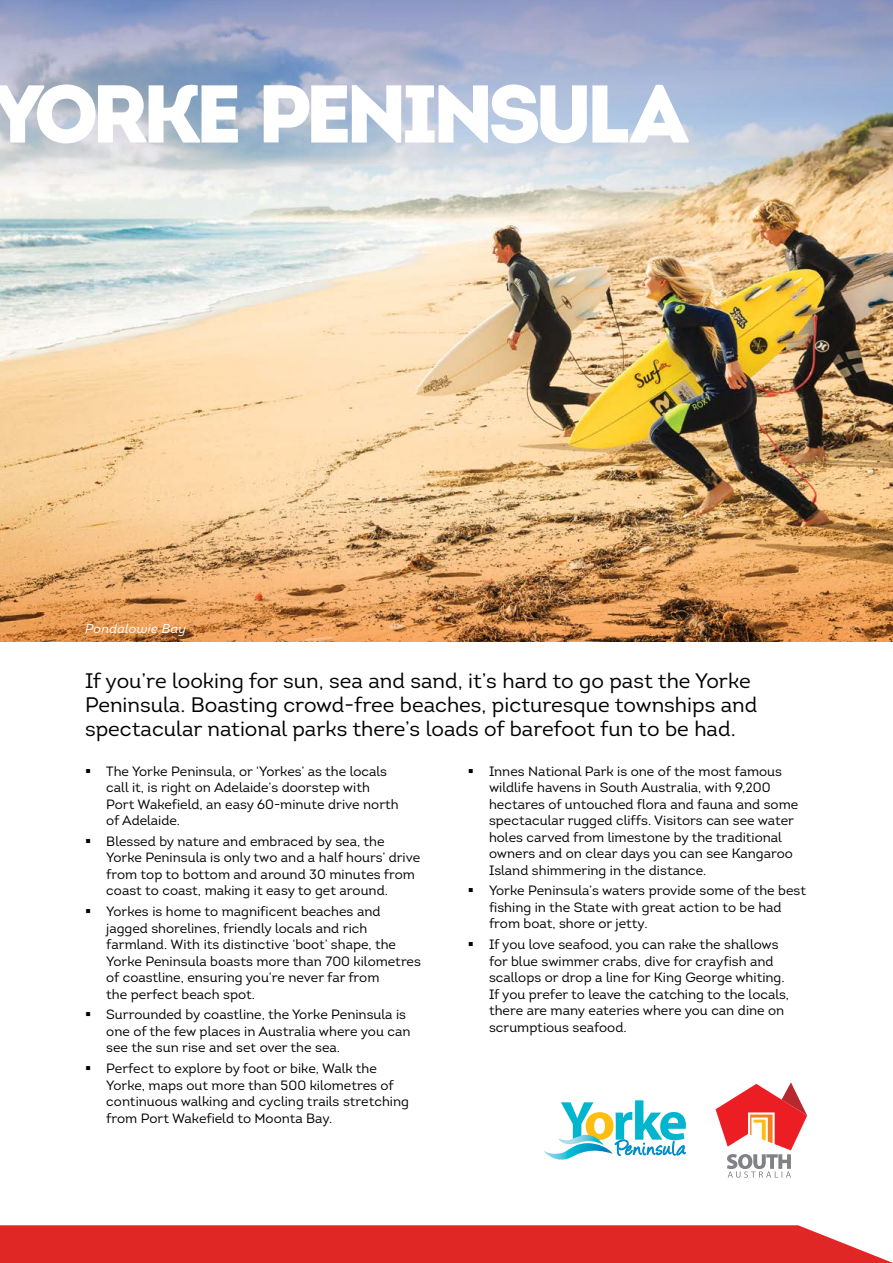
<style>
.page{position:relative;width:893px;height:1263px;background:#fff}
.page>*{position:absolute;margin:0;border:0;box-sizing:border-box;transform-origin:0 0}
.t1{font:900 81.6px "Intro";letter-spacing:-.075em;color:#fff}
.t2{font:21px/24px "Intro";color:#000}
.t3{font:13.5px/16.5px "Intro";color:#000}
.t4{font:italic 12.75px "Intro";letter-spacing:.02em;color:#fff}
</style>
<div class="page">
<svg style="left:0;top:1225px;width:893px;height:38px;background:#e23433"></svg>
<svg style="left:715px;top:1082px;width:92px;height:96px"></svg>
<svg style="left:544px;top:1100px;width:142px;height:60px"></svg>
<img style="left:0;top:196px;width:893px;height:309px">
<img style="left:0;top:505px;width:893px;height:136px">
<svg style="left:0;top:0;width:893px;height:196px;background:#b1bace"></svg>
<h1 class="t1" style="left:-9px;top:60px;width:698px">YORKE PENINSULA</h1>
<p class="t4" style="left:85px;top:621px;width:103px">Pondalowie Bay</p>
<h2 class="t2" style="left:85px;top:668px;width:674px">If you’re looking for sun, sea and sand, it’s hard to go past the Yorke<br>Peninsula. Boasting crowd-free beaches, picturesque townships and spectacular national parks there’s loads of barefoot fun to be had.</h2>
<p class="t3" style="left:106px;top:762px;width:294px;text-indent:-21px">▪ The Yorke Peninsula, or ‘Yorkes’ as the locals call it, is right on Adelaide’s doorstep with Port Wakefield, an easy 60-minute drive north of Adelaide.</p>
<p class="t3" style="left:106px;top:833px;width:315px;text-indent:-21px">▪ Blessed by nature and embraced by sea, the Yorke Peninsula is only two and a half hours’ drive from top to bottom and around 30 minutes from coast to coast, making it easy to get around.</p>
<p class="t3" style="left:106px;top:903px;width:316px;text-indent:-21px">▪ Yorkes is home to magnificent beaches and jagged shorelines, friendly locals and rich farmland. With its distinctive ‘boot’ shape, the Yorke Peninsula boasts more than 700 kilometres of coastline, ensuring you’re never far from<br>the perfect beach spot.</p>
<p class="t3" style="left:106px;top:1006px;width:306px;text-indent:-21px">▪ Surrounded by coastline, the Yorke Peninsula is one of the few places in Australia where you can see the sun rise and set over the sea.</p>
<p class="t3" style="left:106px;top:1060px;width:304px;text-indent:-21px">▪ Perfect to explore by foot or bike, Walk the Yorke, maps out more than 500 kilometres of continuous walking and cycling trails stretching from Port Wakefield to Moonta Bay.</p>
<p class="t3" style="left:489px;top:762px;width:311px;text-indent:-21px">▪ Innes National Park is one of the most famous wildlife havens in South Australia, with 9,200 hectares of untouched flora and fauna and some spectacular rugged cliffs. Visitors can see water holes carved from limestone by the traditional owners and on clear days you can see Kangaroo Island shimmering in the distance.</p>
<p class="t3" style="left:489px;top:882px;width:319px;text-indent:-21px">▪ Yorke Peninsula’s waters provide some of the best fishing in the State with great action to be had from boat, shore or jetty.</p>
<p class="t3" style="left:489px;top:936px;width:302px;text-indent:-21px">▪ If you love seafood, you can rake the shallows for blue swimmer crabs, dive for crayfish and scallops or drop a line for King George whiting.<br>If you prefer to leave the catching to the locals, there are many eateries where you can dine on scrumptious seafood.</p>
</div>
